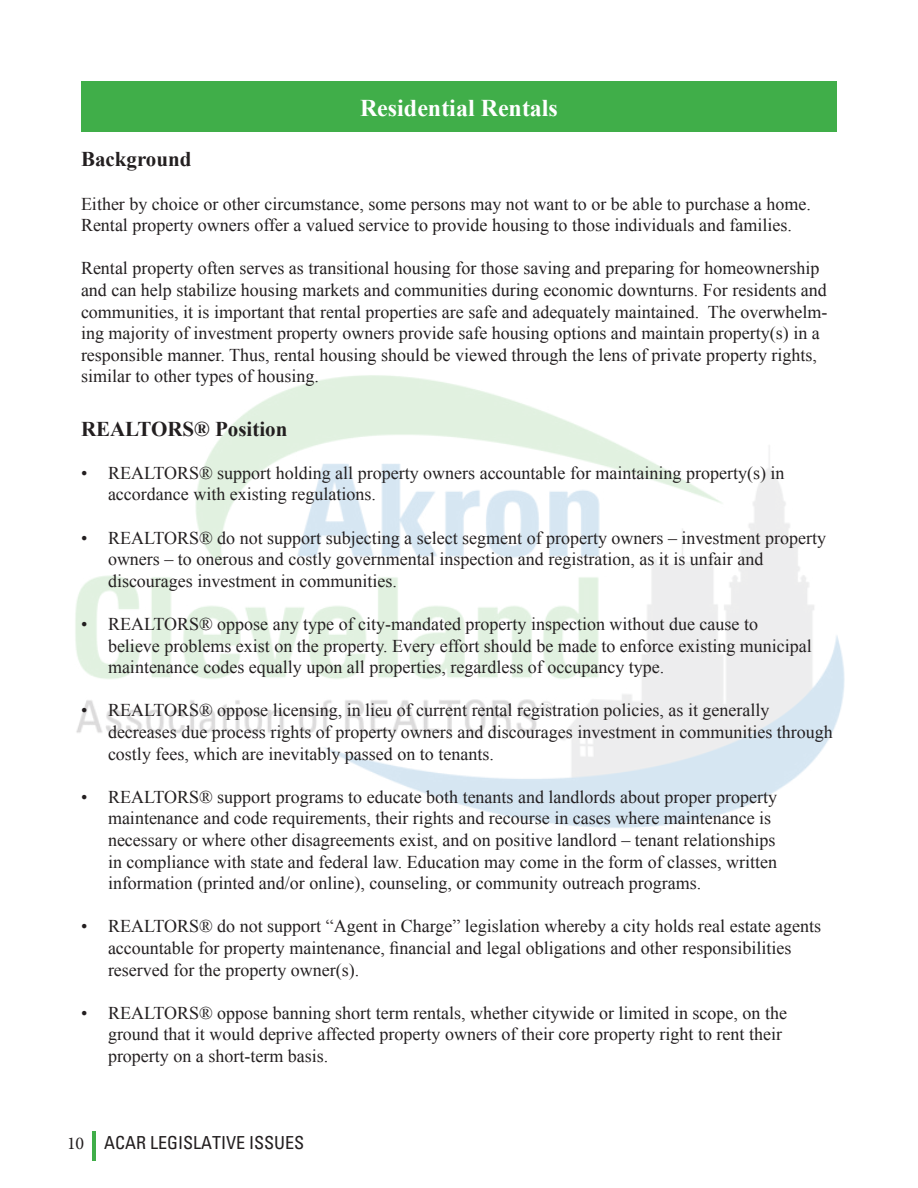
<style>
.page{position:relative;width:918px;height:1188px;background:#fff}
.page>*{position:absolute;margin:0;border:0;box-sizing:border-box;transform-origin:0 0}
.t1{font:700 24px "Times New Roman";color:#fff}
.t2{font:700 21px "Times New Roman";color:#231f20}
.t3{font:18px/21.6px "Times New Roman";color:#231f20}
.t4{font:condensed 18px "Univers";color:#231f20}
.s1{font-family:"Minion Pro";font-stretch:normal}
</style>
<div class="page">
<img style="left:75px;top:375px;width:770px;height:453px">
<hr style="left:93px;top:1131px;width:3px;height:30px;background:#40ae49">
<div style="left:81px;top:81px;width:756px;height:51px;background:#40ae49"></div>
<p class="t1" style="left:360px;top:91px;width:199px">Residential Rentals</p>
<p class="t2" style="left:81px;top:145px;width:112px">Background</p>
<p class="t3" style="left:81px;top:192px;width:731px">Either by choice or other circumstance, some persons may not want to or be able to purchase a home.<br>Rental property owners offer a valued service to provide housing to those individuals and families.</p>
<p class="t3" style="left:81px;top:257px;width:748px">Rental property often serves as transitional housing for those saving and preparing for homeownership and can help stabilize housing markets and communities during economic downturns. For residents and communities, it is important that rental properties are safe and adequately maintained. The overwhelm&shy;ing majority of investment property owners provide safe housing options and maintain property(s) in a responsible manner. Thus, rental housing should be viewed through the lens of private property rights, similar to other types of housing.</p>
<p class="t2" style="left:81px;top:414px;width:208px">REALTORS® Position</p>
<p class="t3" style="left:108px;top:462px;width:678px;text-indent:-27px">• REALTORS® support holding all property owners accountable for maintaining property(s) in accordance with existing regulations.</p>
<p class="t3" style="left:108px;top:527px;width:720px;text-indent:-27px">• REALTORS® do not support subjecting a select segment of property owners – investment property owners – to onerous and costly governmental inspection and registration, as it is unfair and discourages investment in communities.</p>
<p class="t3" style="left:108px;top:613px;width:705px;text-indent:-27px">• REALTORS® oppose any type of city-mandated property inspection without due cause to believe problems exist on the property. Every effort should be made to enforce existing municipal maintenance codes equally upon all properties, regardless of occupancy type.</p>
<p class="t3" style="left:108px;top:699px;width:726px;text-indent:-27px">• REALTORS® oppose licensing, in lieu of current rental registration policies, as it generally decreases due process rights of property owners and discourages investment in communities through costly fees, which are inevitably passed on to tenants.</p>
<p class="t3" style="left:108px;top:786px;width:671px;text-indent:-27px">• REALTORS® support programs to educate both tenants and landlords about proper property maintenance and code requirements, their rights and recourse in cases where maintenance is necessary or where other disagreements exist, and on positive landlord – tenant relationships in compliance with state and federal law. Education may come in the form of classes, written information (printed and/or online), counseling, or community outreach programs.</p>
<p class="t3" style="left:108px;top:915px;width:715px;text-indent:-27px">• REALTORS® do not support “Agent in Charge” legislation whereby a city holds real estate agents accountable for property maintenance, financial and legal obligations and other responsibilities reserved for the property owner(s).</p>
<p class="t3" style="left:108px;top:1002px;width:681px;text-indent:-27px">• REALTORS® oppose banning short term rentals, whether citywide or limited in scope, on the ground that it would deprive affected property owners of their core property right to rent their property on a short-term basis.</p>
<p class="t4" style="left:67px;top:1131px;width:239px"><span class="s1">10</span> ACAR LEGISLATIVE ISSUES</p>
</div>
